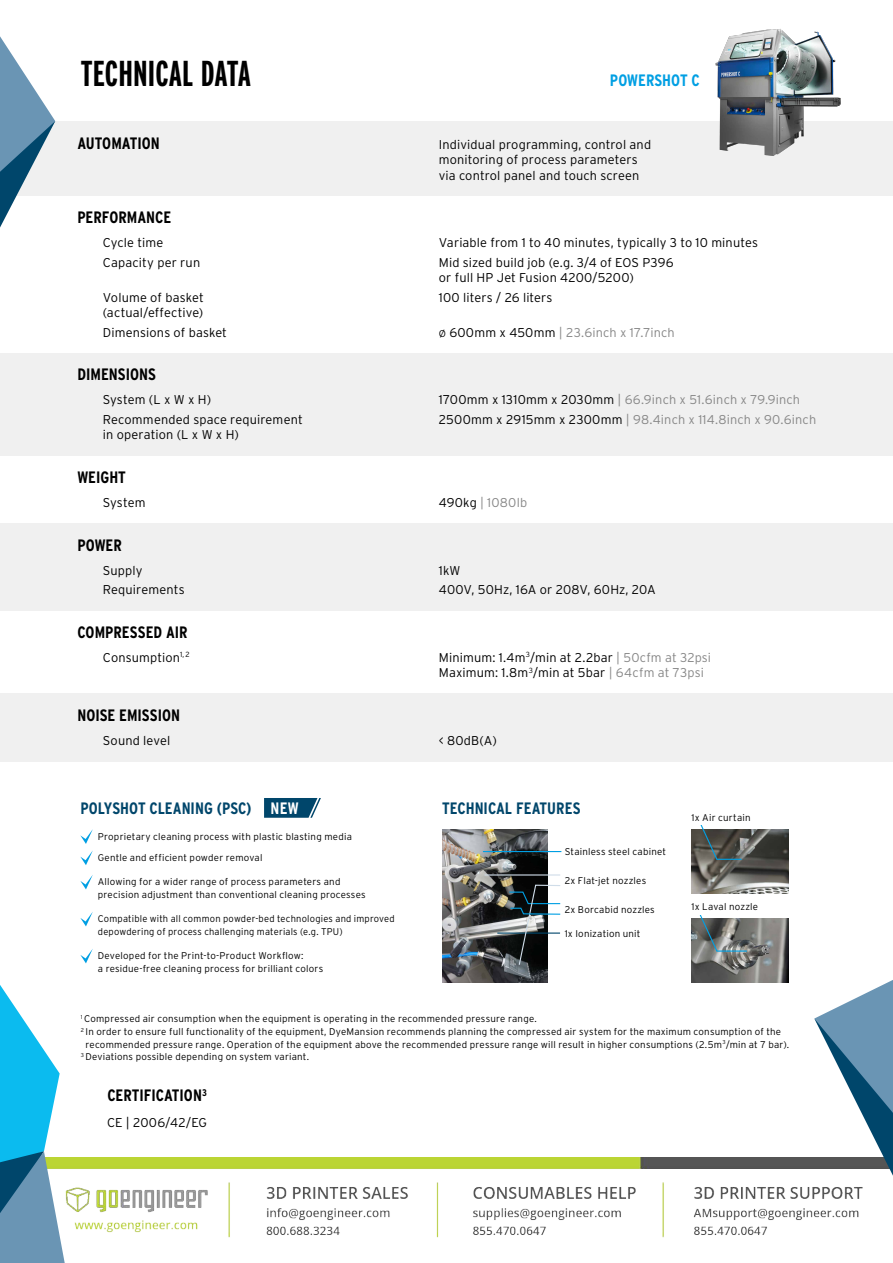
<style>
.page{position:relative;width:893px;height:1263px;background:#fff}
.page>*{position:absolute;margin:0;border:0;box-sizing:border-box;transform-origin:0 0}
.t1{font:700 36px "Interstate Compressed";letter-spacing:.005em;color:#000}
.t2{font:700 16.5px "Interstate Condensed";color:#000}
.t3{font:700 16.5px "Interstate Condensed";color:#00466b}
.t4{font:700 16.5px "Interstate Condensed";color:#009fe3}
.t5{font:300 12.75px/15.5px "Interstate";letter-spacing:.01em;color:#000}
.t6{font:300 12.75px "Interstate";letter-spacing:.015em;color:#878787}
.t7{font:300 9.75px/12.8px "Interstate";letter-spacing:.02em;color:#000}
.t8{font:300 9.75px/12.8px "Interstate";letter-spacing:.02em;color:#000;scale:.96 1}
.s1{font-size:9.75px;color:#000}
.s2{color:#000}
.s3{color:#878787}
.s4{color:#fff}
</style>
<div class="page">
<div style="left:0;top:354px;width:893px;height:102px;background:#f0f0f0"></div>
<div style="left:0;top:524px;width:893px;height:87px;background:#f0f0f0"></div>
<div style="left:0;top:694px;width:893px;height:68px;background:#f0f0f0"></div>
<div style="left:0;top:121px;width:893px;height:75px;background:#f0f0f0"></div>
<svg style="left:0;top:36px;width:55px;height:192px"></svg>
<img style="left:715px;top:29px;width:126px;height:127px">
<img style="left:692px;top:918px;width:97px;height:64px">
<img style="left:692px;top:830px;width:97px;height:63px">
<svg style="left:697px;top:915px;width:51px;height:37px;background:#7a8080"></svg>
<svg style="left:697px;top:825px;width:46px;height:35px;background:#636764"></svg>
<img style="left:442px;top:830px;width:106px;height:152px">
<hr style="left:484px;top:874px;width:76px;height:1px;background:#d0dde9">
<hr style="left:497px;top:932px;width:63px;height:2px;background:#00466b">
<hr style="left:483px;top:851px;width:78px;height:1px;background:#009fe3">
<svg style="left:508px;top:884px;width:53px;height:82px"></svg>
<svg style="left:264px;top:798px;width:57px;height:20px"></svg>
<svg style="left:80px;top:829px;width:13px;height:15px"></svg>
<svg style="left:80px;top:850px;width:13px;height:15px"></svg>
<svg style="left:80px;top:875px;width:13px;height:14px"></svg>
<svg style="left:80px;top:912px;width:13px;height:14px"></svg>
<svg style="left:80px;top:949px;width:13px;height:14px"></svg>
<img style="left:65px;top:1158px;width:798px;height:80px">
<svg style="left:814px;top:980px;width:79px;height:196px"></svg>
<svg style="left:0;top:985px;width:65px;height:278px"></svg>
<h1 class="t1" style="left:81px;top:53px;width:172px">TECHNICAL DATA</h1>
<h2 class="t4" style="left:610px;top:71px;width:91px">POWERSHOT C</h2>
<h2 class="t2" style="left:77px;top:134px;width:84px">AUTOMATION</h2>
<h3 class="t5" style="left:439px;top:137px;width:214px">Individual programming, control and monitoring of process parameters via control panel and touch screen</h3>
<h2 class="t2" style="left:77px;top:208px;width:95px">PERFORMANCE</h2>
<h3 class="t5" style="left:103px;top:235px;width:62px">Cycle time</h3>
<h3 class="t5" style="left:439px;top:235px;width:321px">Variable from 1 to 40 minutes, typically 3 to 10 minutes</h3>
<h3 class="t5" style="left:103px;top:254px;width:99px">Capacity per run</h3>
<h3 class="t5" style="left:439px;top:254px;width:236px">Mid sized build job (e.g. 3/4 of EOS P396 or full HP Jet Fusion 4200/5200)</h3>
<h3 class="t5" style="left:103px;top:289px;width:102px">Volume of basket</h3>
<h3 class="t5" style="left:439px;top:289px;width:115px">100 liters / 26 liters</h3>
<h3 class="t5" style="left:103px;top:303px;width:126px;line-height:19.6px">(actual/effective)<br>Dimensions of basket</h3>
<h3 class="t6" style="left:439px;top:325px;width:237px"><span class="s1">Ø</span> <span class="s2">600mm x 450mm</span> | 23.6inch x 17.7inch</h3>
<h2 class="t2" style="left:77px;top:365px;width:80px">DIMENSIONS</h2>
<h3 class="t5" style="left:103px;top:392px;width:110px">System (L x W x H)</h3>
<h3 class="t6" style="left:439px;top:393px;width:363px"><span class="s2">1700mm x 1310mm x 2030mm</span> | 66.9inch x 51.6inch x 79.9inch</h3>
<h3 class="t5" style="left:103px;top:412px;width:201px">Recommended space requirement</h3>
<h3 class="t6" style="left:439px;top:412px;width:379px"><span class="s2">2500mm x 2915mm x 2300mm</span> | 98.4inch x 114.8inch x 90.6inch</h3>
<h3 class="t5" style="left:103px;top:427px;width:138px">in operation (L x W x H)</h3>
<h2 class="t2" style="left:77px;top:468px;width:50px">WEIGHT</h2>
<h3 class="t5" style="left:103px;top:495px;width:44px">System</h3>
<h3 class="t6" style="left:439px;top:495px;width:90px"><span class="s2">490kg</span> | 1080lb</h3>
<h2 class="t2" style="left:77px;top:536px;width:46px">POWER</h2>
<h3 class="t5" style="left:103px;top:562px;width:41px">Supply</h3>
<h3 class="t5" style="left:439px;top:562px;width:23px">1kW</h3>
<h3 class="t5" style="left:103px;top:582px;width:83px">Requirements</h3>
<h3 class="t5" style="left:439px;top:582px;width:219px">400V, 50Hz, 16A or 208V, 60Hz, 20A</h3>
<h2 class="t2" style="left:77px;top:623px;width:112px">COMPRESSED AIR</h2>
<h3 class="t5" style="left:103px;top:649px;width:88px">Consumption<sup>1,2</sup></h3>
<h3 class="t5" style="left:439px;top:649px;width:274px">Minimum: 1.4m<sup>3</sup>/min at 2.2bar <span class="s3">| 50cfm at 32psi<br></span>Maximum: 1.8m<sup>3</sup>/min at 5bar <span class="s3">| 64cfm at 73psi</span></h3>
<h2 class="t2" style="left:77px;top:706px;width:104px">NOISE EMISSION</h2>
<h3 class="t5" style="left:103px;top:732px;width:69px">Sound level</h3>
<h3 class="t5" style="left:439px;top:732px;width:60px">&lt; 80dB(A)</h3>
<h2 class="t3" style="left:80px;top:799px;width:220px">POLYSHOT CLEANING (PSC) <span class="s4">NEW</span></h2>
<p class="t7" style="left:98px;top:825px;width:256px;line-height:21.3px">Proprietary cleaning process with plastic blasting media<br>Gentle and efficient powder removal</p>
<p class="t7" style="left:98px;top:875px;width:269px">Allowing for a wider range of process parameters and precision adjustment than conventional cleaning processes</p>
<p class="t8" style="left:98px;top:912px;width:311px">Compatible with all common powder-bed technologies and improved depowdering of process challenging materials (e.g. TPU)</p>
<p class="t7" style="left:98px;top:949px;width:227px">Developed for the Print-to-Product Workflow:<br>a residue-free cleaning process for brilliant colors</p>
<h2 class="t3" style="left:442px;top:799px;width:140px">TECHNICAL FEATURES</h2>
<p class="t7" style="left:565px;top:845px;width:103px">Stainless steel cabinet</p>
<p class="t7" style="left:565px;top:874px;width:83px">2x Flat-jet nozzles</p>
<p class="t7" style="left:565px;top:903px;width:92px">2x Borcabid nozzles</p>
<p class="t7" style="left:565px;top:927px;width:77px">1x Ionization unit</p>
<p class="t7" style="left:692px;top:811px;width:61px">1x Air curtain</p>
<p class="t7" style="left:692px;top:900px;width:68px">1x Laval nozzle</p>
<p class="t7" style="left:81px;top:1012px;width:458px"><sup>1</sup> Compressed air consumption when the equipment is operating in the recommended pressure range.</p>
<p class="t7" style="left:81px;top:1025px;width:702px"><sup>2</sup> In order to ensure full functionality of the equipment, DyeMansion recommends planning the compressed air system for the maximum consumption of the</p>
<p class="t7" style="left:85px;top:1038px;width:705px">recommended pressure range. Operation of the equipment above the recommended pressure range will result in higher consumptions (2.5m<sup>3</sup>/min at 7 bar).</p>
<p class="t7" style="left:81px;top:1050px;width:230px"><sup>3</sup> Deviations possible depending on system variant.</p>
<h2 class="t2" style="left:107px;top:1086px;width:101px">CERTIFICATION<sup>3</sup></h2>
<h3 class="t5" style="left:107px;top:1114px;width:101px">CE | 2006/42/EG</h3>
</div>
